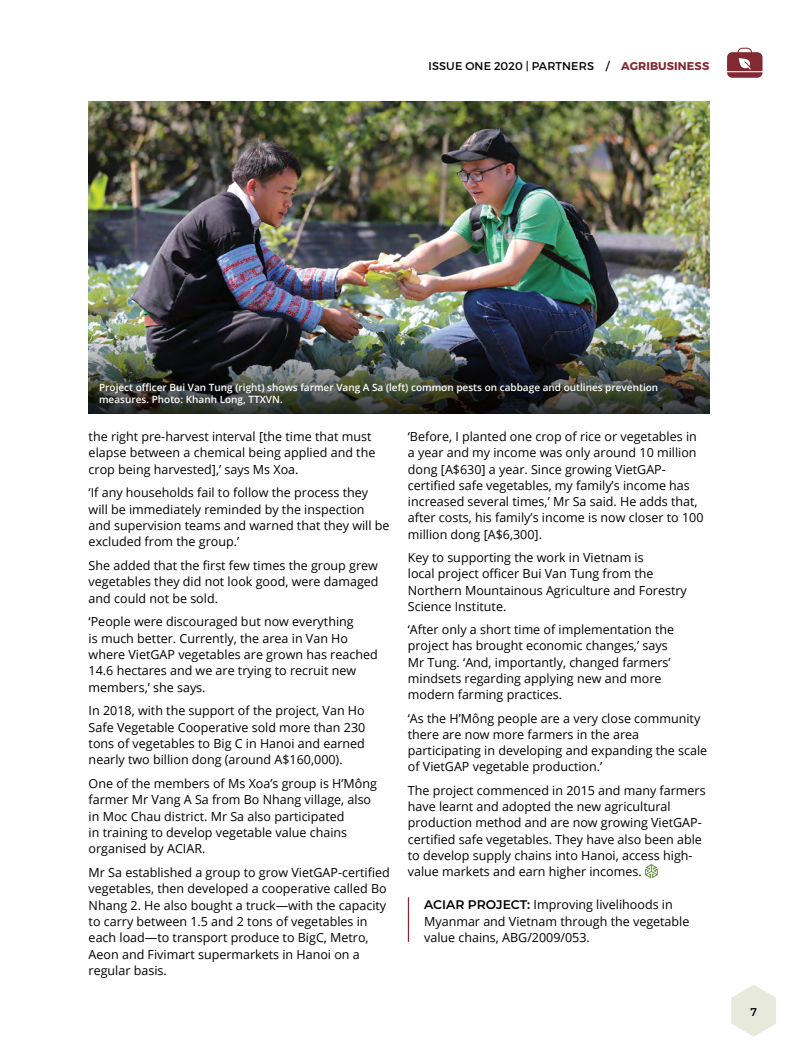
<style>
.page{position:relative;width:798px;height:1053px;background:#fff}
.page>*{position:absolute;margin:0;border:0;box-sizing:border-box;transform-origin:0 0}
.t1{font:12.5px/16.4px "Open Sans";color:#000}
.t2{font:11.25px "Montserrat";letter-spacing:.01em;color:#000}
.t3{font:600 10px/12.5px "Open Sans";color:#fff}
.s1{font-weight:700;color:#832931}
.s2{font-family:"Montserrat";font-weight:600}
</style>
<div class="page">
<svg style="left:645px;top:864px;width:12px;height:14px"></svg>
<hr style="left:407px;top:897px;width:2px;height:44px;background:#832931">
<img style="left:88px;top:101px;width:621px;height:228px">
<img style="left:88px;top:329px;width:621px;height:85px">
<svg style="left:727px;top:48px;width:35px;height:30px"></svg>
<svg style="left:731px;top:985px;width:44px;height:51px"></svg>
<p class="t2" style="left:428px;top:59px;width:282px">ISSUE ONE 2020 | PARTNERS / <span class="s1">AGRIBUSINESS</span></p>
<p class="t3" style="left:99px;top:380px;width:560px">Project officer Bui Van Tung (right) shows farmer Vang A Sa (left) common pests on cabbage and outlines prevention measures. Photo: Khanh Long, TTXVN.</p>
<p class="t1" style="left:89px;top:428px;width:288px">the right pre-harvest interval [the time that must elapse between a chemical being applied and the crop being harvested],’ says Ms Xoa.</p>
<p class="t1" style="left:89px;top:484px;width:302px">‘If any households fail to follow the process they will be immediately reminded by the inspection and supervision teams and warned that they will be excluded from the group.’</p>
<p class="t1" style="left:89px;top:557px;width:291px;text-align:justify">She added that the first few times the group grew vegetables they did not look good, were damaged and could not be sold.</p>
<p class="t1" style="left:89px;top:613px;width:290px">‘People were discouraged but now everything<br>is much better. Currently, the area in Van Ho where VietGAP vegetables are grown has reached 14.6 hectares and we are trying to recruit new members,’ she says.</p>
<p class="t1" style="left:89px;top:702px;width:278px;text-align:justify">In 2018, with the support of the project, Van Ho Safe Vegetable Cooperative sold more than 230 tons of vegetables to Big C in Hanoi and earned nearly two billion dong (around A$160,000).</p>
<p class="t1" style="left:89px;top:774px;width:290px">One of the members of Ms Xoa’s group is H’Mông farmer Mr Vang A Sa from Bo Nhang village, also in Moc Chau district. Mr Sa also participated<br>in training to develop vegetable value chains organised by ACIAR.</p>
<p class="t1" style="left:89px;top:863px;width:302px">Mr Sa established a group to grow VietGAP-certified vegetables, then developed a cooperative called Bo Nhang 2. He also bought a truck—with the capacity to carry between 1.5 and 2 tons of vegetables in each load—to transport produce to BigC, Metro, Aeon and Fivimart supermarkets in Hanoi on a regular basis.</p>
<p class="t1" style="left:407px;top:428px;width:297px">‘Before, I planted one crop of rice or vegetables in a year and my income was only around 10 million dong [A$630] a year. Since growing VietGAP&shy;certified safe vegetables, my family’s income has increased several times,’ Mr Sa said. He adds that, after costs, his family’s income is now closer to 100 million dong [A$6,300].</p>
<p class="t1" style="left:407px;top:549px;width:280px">Key to supporting the work in Vietnam is<br>local project officer Bui Van Tung from the Northern Mountainous Agriculture and Forestry Science Institute.</p>
<p class="t1" style="left:407px;top:621px;width:268px">‘After only a short time of implementation the project has brought economic changes,’ says Mr Tung. ‘And, importantly, changed farmers’ mindsets regarding applying new and more modern farming practices.</p>
<p class="t1" style="left:407px;top:709px;width:301px">‘As the H’Mông people are a very close community there are now more farmers in the area participating in developing and expanding the scale of VietGAP vegetable production.’</p>
<p class="t1" style="left:407px;top:781px;width:299px">The project commenced in 2015 and many farmers have learnt and adopted the new agricultural production method and are now growing VietGAP&shy;certified safe vegetables. They have also been able to develop supply chains into Hanoi, access high&shy;value markets and earn higher incomes.</p>
<p class="t1" style="left:424px;top:896px;width:267px"><span class="s2">ACIAR PROJECT:</span> Improving livelihoods in<br>Myanmar and Vietnam through the vegetable value chains, ABG/2009/053.</p>
<p class="t2" style="left:750px;top:1005px;width:8px">7</p>
</div>
